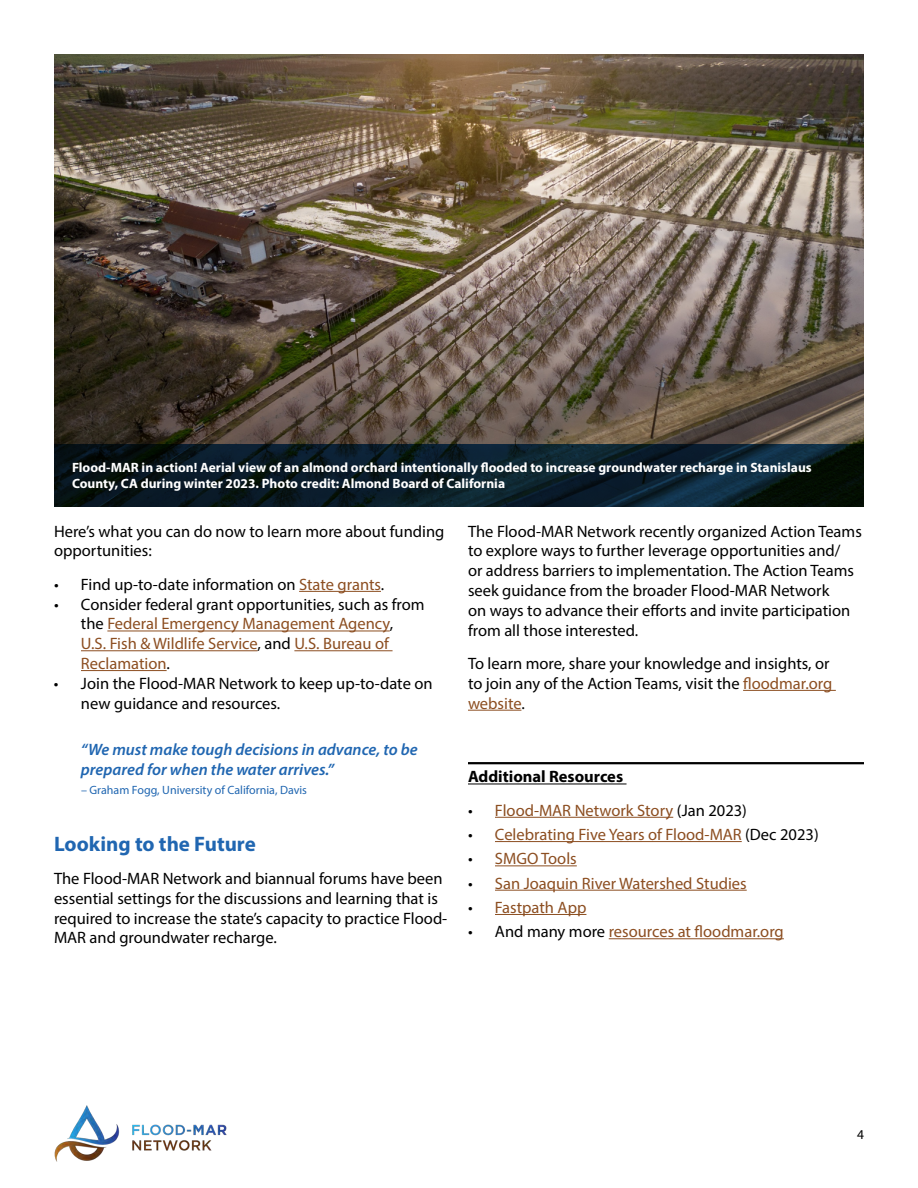
<style>
.page{position:relative;width:918px;height:1188px;background:#fff}
.page>*{position:absolute;margin:0;border:0;box-sizing:border-box;transform-origin:0 0}
.t1{font:700 21px "Myriad Pro";color:#2066b1}
.t2{font:16.5px/19.8px "Myriad Pro";color:#000}
.t3{font:16.5px/19.8px "Myriad Pro";color:#8c4e21}
.t4{font:italic 600 16.5px/19.8px "Myriad Pro";color:#2066b1}
.t5{font:700 16.5px "Myriad Pro";color:#000}
.t6{font:700 13.5px/16.2px "Myriad Pro";color:#fff}
.t7{font:13.5px "Myriad Pro";color:#000}
.t8{font:12px "Myriad Pro";color:#2066b1}
.s1{color:#8c4e21}
.s2{color:#000}
</style>
<div class="page">
<img style="left:54px;top:1105px;width:173px;height:57px">
<hr style="left:299px;top:591px;width:82px;height:1px;background:#8c4e21">
<hr style="left:107px;top:631px;width:283px;height:1px;background:#8c4e21">
<hr style="left:81px;top:650px;width:177px;height:1px;background:#8c4e21">
<hr style="left:294px;top:650px;width:99px;height:1px;background:#8c4e21">
<hr style="left:81px;top:670px;width:86px;height:1px;background:#8c4e21">
<hr style="left:743px;top:690px;width:93px;height:1px;background:#8c4e21">
<hr style="left:468px;top:710px;width:53px;height:1px;background:#8c4e21">
<hr style="left:468px;top:762px;width:396px;height:2px;background:#000">
<hr style="left:468px;top:784px;width:159px;height:1px;background:#000">
<hr style="left:495px;top:817px;width:178px;height:1px;background:#8c4e21">
<hr style="left:495px;top:841px;width:247px;height:1px;background:#8c4e21">
<hr style="left:495px;top:865px;width:82px;height:1px;background:#8c4e21">
<hr style="left:495px;top:890px;width:252px;height:1px;background:#8c4e21">
<hr style="left:495px;top:914px;width:91px;height:1px;background:#8c4e21">
<hr style="left:609px;top:938px;width:175px;height:1px;background:#8c4e21">
<img style="left:54px;top:54px;width:810px;height:390px">
<svg style="left:54px;top:444px;width:810px;height:62px;background:#091b24"></svg>
<p class="t6" style="left:72px;top:459px;width:741px">Flood-MAR in action! Aerial view of an almond orchard intentionally flooded to increase groundwater recharge in Stanislaus<br>County, CA during winter 2023. Photo credit: Almond Board of California</p>
<p class="t2" style="left:54px;top:521px;width:392px">Here’s what you can do now to learn more about funding opportunities:</p>
<p class="t2" style="left:54px;top:574px;width:332px">• Find up-to-date information on <span class="s1">State grants</span>.</p>
<p class="t3" style="left:81px;top:594px;width:345px;text-indent:-27px"><span class="s2">• Consider federal grant opportunities, such as from the</span> Federal Emergency Management Agency<span class="s2">,<br></span>U.S. Fish &amp; Wildlife Service<span class="s2">, and</span> U.S. Bureau of Reclamation<span class="s2">.</span></p>
<p class="t2" style="left:81px;top:673px;width:353px;text-indent:-27px">• Join the Flood-MAR Network to keep up-to-date on new guidance and resources.</p>
<p class="t4" style="left:81px;top:739px;width:338px">“We must make tough decisions in advance, to be prepared for when the water arrives.”</p>
<p class="t8" style="left:81px;top:783px;width:228px">– Graham Fogg, University of California, Davis</p>
<p class="t1" style="left:54px;top:830px;width:203px">Looking to the Future</p>
<p class="t2" style="left:54px;top:868px;width:395px">The Flood-MAR Network and biannual forums have been essential settings for the discussions and learning that is required to increase the state’s capacity to practice Flood-MAR and groundwater recharge.</p>
<p class="t2" style="left:468px;top:521px;width:395px">The Flood-MAR Network recently organized Action Teams to explore ways to further leverage opportunities and/<br>or address barriers to implementation. The Action Teams seek guidance from the broader Flood-MAR Network<br>on ways to advance their efforts and invite participation from all those interested.</p>
<p class="t2" style="left:468px;top:653px;width:366px">To learn more, share your knowledge and insights, or to join any of the Action Teams, visit the <span class="s1">floodmar.org website</span>.</p>
<p class="t5" style="left:468px;top:766px;width:157px">Additional Resources</p>
<p class="t3" style="left:468px;top:800px;width:280px"><span class="s2">•</span> Flood-MAR Network Story <span class="s2">(Jan 2023)</span></p>
<p class="t3" style="left:468px;top:824px;width:352px"><span class="s2">•</span> Celebrating Five Years of Flood-MAR <span class="s2">(Dec 2023)</span></p>
<p class="t3" style="left:468px;top:849px;width:110px"><span class="s2">•</span> SMGO Tools</p>
<p class="t3" style="left:468px;top:873px;width:280px"><span class="s2">•</span> San Joaquin River Watershed Studies</p>
<p class="t3" style="left:468px;top:897px;width:120px"><span class="s2">•</span> Fastpath App</p>
<p class="t3" style="left:468px;top:921px;width:317px"><span class="s2">• And many more</span> resources at floodmar.org</p>
<p class="t7" style="left:857px;top:1126px;width:8px">4</p>
</div>
